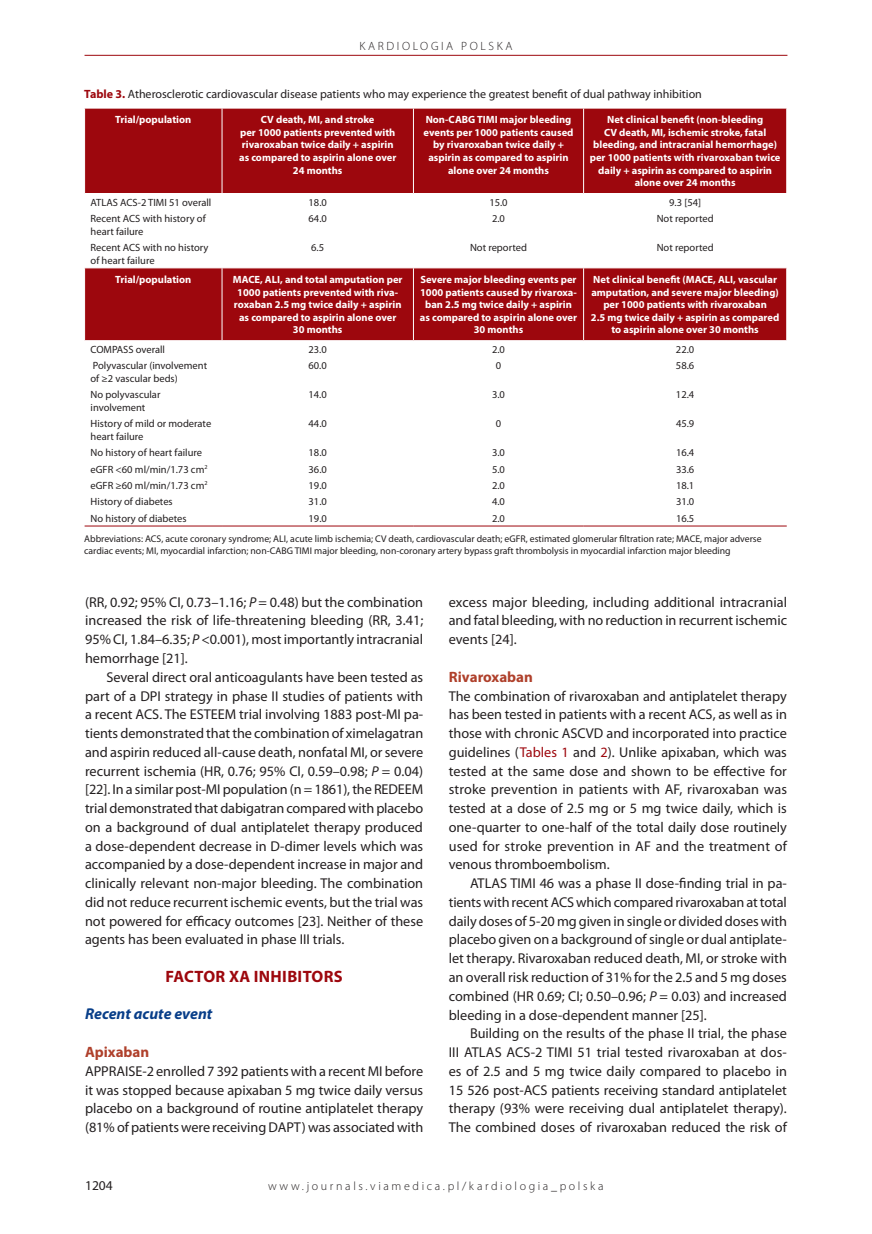
<style>
.page{position:relative;width:872px;height:1234px;background:#fff}
.page>*{position:absolute;margin:0;border:0;box-sizing:border-box;transform-origin:0 0}
.t1{font:700 16.5px "Myriad Pro";letter-spacing:.02em;color:#9d070d}
.t2{font:italic 700 15.75px "Myriad Pro";color:#083e89}
.t3{font:700 15px "Myriad Pro";color:#af402b}
.t4{font:14.25px/18.8px "Myriad Pro";color:#231f20;text-align:justify}
.t5{font:13.5px "Myriad Pro";color:#231f20}
.t6{font:12px "Myriad Pro";color:#231f20}
.t7{font:300 12px "Myriad Pro";letter-spacing:.22em;color:#231f20}
.t8{font:700 10.5px/12.6px "Myriad Pro";color:#fff;text-align:center}
.t9{font:10.5px/12.6px "Myriad Pro";color:#231f20}
.t10{font:9.75px/11.7px "Myriad Pro";color:#231f20}
.s1{font-weight:700;color:#9d070d}
.s2{font-style:italic}
.s3{color:#9d070d}
</style>
<div class="page">
<hr style="left:85px;top:55px;width:702px;height:1px;background:#9d070d">
<svg style="left:85px;top:109px;width:701px;height:231px;fill:#9d070d"></svg>
<hr style="left:222px;top:108px;width:1px;height:85px;background:#fff">
<hr style="left:413px;top:108px;width:1px;height:85px;background:#fff">
<hr style="left:583px;top:108px;width:1px;height:85px;background:#fff">
<hr style="left:222px;top:268px;width:1px;height:72px;background:#fff">
<hr style="left:413px;top:268px;width:1px;height:72px;background:#fff">
<hr style="left:583px;top:268px;width:1px;height:72px;background:#fff">
<hr style="left:84px;top:193px;width:138px;height:1px;background:#fff">
<hr style="left:222px;top:193px;width:191px;height:1px;background:#fff">
<hr style="left:413px;top:193px;width:170px;height:1px;background:#fff">
<hr style="left:583px;top:193px;width:204px;height:1px;background:#fff">
<hr style="left:84px;top:267px;width:138px;height:1px;background:#fff">
<hr style="left:222px;top:267px;width:191px;height:1px;background:#fff">
<hr style="left:413px;top:267px;width:170px;height:1px;background:#fff">
<hr style="left:583px;top:267px;width:204px;height:1px;background:#fff">
<hr style="left:85px;top:525px;width:137px;height:1px;background:#9d070d">
<hr style="left:222px;top:525px;width:191px;height:1px;background:#9d070d">
<hr style="left:413px;top:525px;width:170px;height:1px;background:#9d070d">
<hr style="left:583px;top:525px;width:203px;height:1px;background:#9d070d">
<p class="t7" style="left:359px;top:39px;width:155px">KARDIOLOGIA POLSKA</p>
<p class="t6" style="left:84px;top:88px;width:619px"><span class="s1">Table 3.</span> Atherosclerotic cardiovascular disease patients who may experience the greatest benefit of dual pathway inhibition</p>
<p class="t8" style="left:115px;top:113px;width:77px">Trial/population</p>
<p class="t8" style="left:239px;top:113px;width:159px">CV death, MI, and stroke<br>per 1000 patients prevented with rivaroxaban twice daily + aspirin as compared to aspirin alone over<br>24 months</p>
<p class="t8" style="left:423px;top:113px;width:151px">Non-CABG TIMI major bleeding events per 1000 patients caused by rivaroxaban twice daily + aspirin as compared to aspirin alone over 24 months</p>
<p class="t8" style="left:590px;top:113px;width:192px">Net clinical benefit (non-bleeding<br>CV death, MI, ischemic stroke, fatal bleeding, and intracranial hemorrhage) per 1000 patients with rivaroxaban twice daily + aspirin as compared to aspirin alone over 24 months</p>
<p class="t9" style="left:91px;top:196px;width:122px">ATLAS ACS-2 TIMI 51 overall</p>
<p class="t9" style="left:308px;top:196px;width:20px">18.0</p>
<p class="t9" style="left:489px;top:196px;width:20px">15.0</p>
<p class="t9" style="left:669px;top:196px;width:33px">9.3 [54]</p>
<p class="t9" style="left:91px;top:212px;width:117px">Recent ACS with history of heart failure</p>
<p class="t9" style="left:308px;top:212px;width:20px">64.0</p>
<p class="t9" style="left:492px;top:212px;width:14px">2.0</p>
<p class="t9" style="left:656px;top:212px;width:58px">Not reported</p>
<p class="t9" style="left:91px;top:241px;width:119px">Recent ACS with no history of heart failure</p>
<p class="t9" style="left:311px;top:241px;width:14px">6.5</p>
<p class="t9" style="left:470px;top:241px;width:58px">Not reported</p>
<p class="t9" style="left:656px;top:241px;width:58px">Not reported</p>
<p class="t8" style="left:115px;top:273px;width:77px">Trial/population</p>
<p class="t8" style="left:233px;top:273px;width:171px">MACE, ALI, and total amputation per<br>1000 patients prevented with riva&shy;roxaban 2.5 mg twice daily + aspirin as compared to aspirin alone over<br>30 months</p>
<p class="t8" style="left:420px;top:273px;width:159px">Severe major bleeding events per<br>1000 patients caused by rivaroxa&shy;ban 2.5 mg twice daily + aspirin as compared to aspirin alone over<br>30 months</p>
<p class="t8" style="left:591px;top:273px;width:190px">Net clinical benefit (MACE, ALI, vascular amputation, and severe major bleeding) per 1000 patients with rivaroxaban<br>2.5 mg twice daily + aspirin as compared to aspirin alone over 30 months</p>
<p class="t9" style="left:91px;top:343px;width:76px">COMPASS overall</p>
<p class="t9" style="left:308px;top:343px;width:20px">23.0</p>
<p class="t9" style="left:492px;top:343px;width:14px">2.0</p>
<p class="t9" style="left:676px;top:343px;width:20px">22.0</p>
<p class="t9" style="left:91px;top:359px;width:118px">Polyvascular (involvement of ≥2 vascular beds)</p>
<p class="t9" style="left:308px;top:359px;width:20px">60.0</p>
<p class="t9" style="left:496px;top:359px;width:7px">0</p>
<p class="t9" style="left:676px;top:359px;width:20px">58.6</p>
<p class="t9" style="left:91px;top:388px;width:71px">No polyvascular involvement</p>
<p class="t9" style="left:308px;top:388px;width:20px">14.0</p>
<p class="t9" style="left:492px;top:388px;width:14px">3.0</p>
<p class="t9" style="left:676px;top:388px;width:20px">12.4</p>
<p class="t9" style="left:91px;top:417px;width:122px">History of mild or moderate heart failure</p>
<p class="t9" style="left:308px;top:417px;width:20px">44.0</p>
<p class="t9" style="left:496px;top:417px;width:7px">0</p>
<p class="t9" style="left:676px;top:417px;width:20px">45.9</p>
<p class="t9" style="left:91px;top:446px;width:113px">No history of heart failure</p>
<p class="t9" style="left:308px;top:446px;width:20px">18.0</p>
<p class="t9" style="left:492px;top:446px;width:14px">3.0</p>
<p class="t9" style="left:676px;top:446px;width:20px">16.4</p>
<p class="t9" style="left:91px;top:463px;width:118px">eGFR &lt;60 ml/min/1.73 cm<sup>2</sup></p>
<p class="t9" style="left:308px;top:463px;width:20px">36.0</p>
<p class="t9" style="left:492px;top:463px;width:14px">5.0</p>
<p class="t9" style="left:676px;top:463px;width:20px">33.6</p>
<p class="t9" style="left:91px;top:479px;width:118px">eGFR ≥60 ml/min/1.73 cm<sup>2</sup></p>
<p class="t9" style="left:308px;top:479px;width:20px">19.0</p>
<p class="t9" style="left:492px;top:479px;width:14px">2.0</p>
<p class="t9" style="left:676px;top:479px;width:20px">18.1</p>
<p class="t9" style="left:91px;top:495px;width:84px">History of diabetes</p>
<p class="t9" style="left:308px;top:495px;width:20px">31.0</p>
<p class="t9" style="left:492px;top:495px;width:14px">4.0</p>
<p class="t9" style="left:676px;top:495px;width:20px">31.0</p>
<p class="t9" style="left:91px;top:512px;width:97px">No history of diabetes</p>
<p class="t9" style="left:308px;top:512px;width:20px">19.0</p>
<p class="t9" style="left:492px;top:512px;width:14px">2.0</p>
<p class="t9" style="left:676px;top:512px;width:20px">16.5</p>
<p class="t10" style="left:84px;top:533px;width:679px">Abbreviations: ACS, acute coronary syndrome; ALI, acute limb ischemia; CV death, cardiovascular death; eGFR, estimated glomerular filtration rate; MACE, major adverse cardiac events; MI, myocardial infarction; non-CABG TIMI major bleeding, non-coronary artery bypass graft thrombolysis in myocardial infarction major bleeding</p>
<p class="t4" style="left:85px;top:592px;width:340px">(RR, 0.92; 95% CI, 0.73–1.16; <span class="s2">P</span> = 0.48) but the combination increased the risk of life-threatening bleeding (RR, 3.41; 95% CI, 1.84–6.35; <span class="s2">P</span> &lt;0.001), most importantly intracranial hemorrhage [21].</p>
<p class="t4" style="left:85px;top:667px;width:340px;text-indent:21px">Several direct oral anticoagulants have been tested as part of a DPI strategy in phase II studies of patients with a recent ACS. The ESTEEM trial involving 1883 post-MI pa&shy;tients demonstrated that the combination of ximelagatran and aspirin reduced all-cause death, nonfatal MI, or severe recurrent ischemia (HR, 0.76; 95% CI, 0.59–0.98; <span class="s2">P</span> = 0.04) [22]. In a similar post-MI population (n = 1861), the REDEEM trial demonstrated that dabigatran compared with placebo on a background of dual antiplatelet therapy produced a dose-dependent decrease in D-dimer levels which was accompanied by a dose-dependent increase in major and clinically relevant non-major bleeding. The combination did not reduce recurrent ischemic events, but the trial was not powered for efficacy outcomes [23]. Neither of these agents has been evaluated in phase III trials.</p>
<p class="t1" style="left:165px;top:966px;width:179px">FACTOR XA INHIBITORS</p>
<p class="t2" style="left:85px;top:1005px;width:129px">Recent acute event</p>
<p class="t3" style="left:85px;top:1043px;width:66px">Apixaban</p>
<p class="t4" style="left:85px;top:1061px;width:340px">APPRAISE-2 enrolled 7 392 patients with a recent MI before it was stopped because apixaban 5 mg twice daily versus placebo on a background of routine antiplatelet therapy (81% of patients were receiving DAPT) was associated with</p>
<p class="t4" style="left:449px;top:592px;width:340px">excess major bleeding, including additional intracranial and fatal bleeding, with no reduction in recurrent ischemic events [24].</p>
<p class="t3" style="left:449px;top:668px;width:86px">Rivaroxaban</p>
<p class="t4" style="left:449px;top:686px;width:340px">The combination of rivaroxaban and antiplatelet therapy has been tested in patients with a recent ACS, as well as in those with chronic ASCVD and incorporated into practice guidelines (<span class="s3">Tables 1</span> and <span class="s3">2</span>). Unlike apixaban, which was tested at the same dose and shown to be effective for stroke prevention in patients with AF, rivaroxaban was tested at a dose of 2.5 mg or 5 mg twice daily, which is one-quarter to one-half of the total daily dose routinely used for stroke prevention in AF and the treatment of venous thromboembolism.</p>
<p class="t4" style="left:449px;top:874px;width:340px;text-indent:21px">ATLAS TIMI 46 was a phase II dose-finding trial in pa&shy;tients with recent ACS which compared rivaroxaban at total daily doses of 5-20 mg given in single or divided doses with placebo given on a background of single or dual antiplate&shy;let therapy. Rivaroxaban reduced death, MI, or stroke with an overall risk reduction of 31% for the 2.5 and 5 mg doses combined (HR 0.69; CI; 0.50–0.96; <span class="s2">P</span> = 0.03) and increased bleeding in a dose-dependent manner [25].</p>
<p class="t4" style="left:449px;top:1024px;width:340px;text-indent:21px">Building on the results of the phase II trial, the phase III ATLAS ACS-2 TIMI 51 trial tested rivaroxaban at dos&shy;es of 2.5 and 5 mg twice daily compared to placebo in 15 526 post-ACS patients receiving standard antiplatelet therapy (93% were receiving dual antiplatelet therapy).<br>The combined doses of rivaroxaban reduced the risk of</p>
<p class="t5" style="left:85px;top:1177px;width:29px">1204</p>
<p class="t7" style="left:268px;top:1179px;width:337px">www.journals.viamedica.pl/kardiologia_polska</p>
</div>
